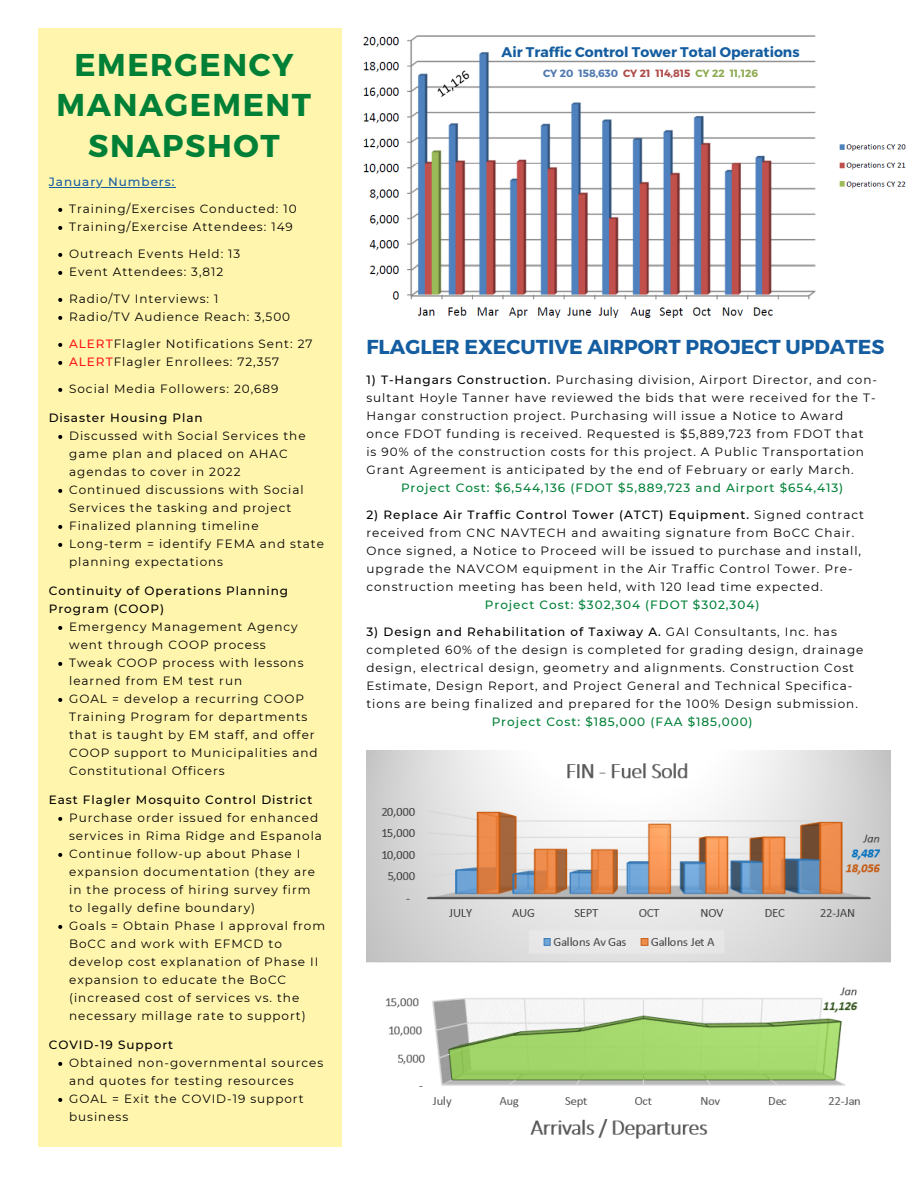
<style>
.page{position:relative;width:918px;height:1188px;background:#fff}
.page>*{position:absolute;margin:0;border:0;box-sizing:border-box;transform-origin:0 0}
.t1{font:700 31.5px "Montserrat";letter-spacing:.05em;color:#008037}
.t2{font:700 20.1px "Montserrat";color:#145da0}
.t3{font:700 13.95px "Montserrat";color:#145da0}
.t4{font:12px/18px "Montserrat";letter-spacing:.08em;color:#000}
.t5{font:500 12px "Montserrat";letter-spacing:.08em;color:#008037}
.t6{font:500 12px/18px "Montserrat";letter-spacing:.08em;color:#000}
.t7{font:500 12px "Montserrat";letter-spacing:.08em;color:#145da0}
.t8{font:700 10.5px "Montserrat";color:#5079b0}
.s1{font-weight:500;color:#ff1616}
.s2{color:#ad4b48}
.s3{color:#8eaa52}
.s4{font-weight:500}
</style>
<div class="page">
<div style="left:38px;top:29px;width:304px;height:1118px;background:#fff5ad"></div>
<img style="left:363px;top:35px;width:543px;height:283px">
<img style="left:366px;top:750px;width:525px;height:389px">
<svg style="left:58px;top:208px;width:4px;height:4px"></svg>
<svg style="left:58px;top:226px;width:4px;height:4px"></svg>
<svg style="left:58px;top:253px;width:4px;height:4px"></svg>
<svg style="left:58px;top:271px;width:4px;height:4px"></svg>
<svg style="left:58px;top:298px;width:4px;height:4px"></svg>
<svg style="left:58px;top:316px;width:4px;height:4px"></svg>
<svg style="left:58px;top:343px;width:4px;height:4px"></svg>
<svg style="left:58px;top:361px;width:4px;height:4px"></svg>
<svg style="left:58px;top:388px;width:4px;height:4px"></svg>
<svg style="left:58px;top:435px;width:4px;height:4px"></svg>
<svg style="left:58px;top:489px;width:4px;height:4px"></svg>
<svg style="left:58px;top:525px;width:4px;height:4px"></svg>
<svg style="left:58px;top:543px;width:4px;height:4px"></svg>
<svg style="left:58px;top:626px;width:4px;height:4px"></svg>
<svg style="left:58px;top:662px;width:4px;height:4px"></svg>
<svg style="left:58px;top:698px;width:4px;height:4px"></svg>
<svg style="left:58px;top:817px;width:4px;height:4px"></svg>
<svg style="left:58px;top:853px;width:4px;height:4px"></svg>
<svg style="left:58px;top:925px;width:4px;height:4px"></svg>
<svg style="left:58px;top:1062px;width:4px;height:4px"></svg>
<svg style="left:58px;top:1098px;width:4px;height:4px"></svg>
<hr style="left:49px;top:187px;width:127px;height:1px;background:#145da0">
<p class="t1" style="left:74px;top:44px;width:221px">EMERGENCY</p>
<p class="t1" style="left:57px;top:85px;width:256px">MANAGEMENT</p>
<p class="t1" style="left:88px;top:125px;width:193px">SNAPSHOT</p>
<p class="t7" style="left:49px;top:175px;width:127px">January Numbers:</p>
<p class="t4" style="left:69px;top:200px;width:229px">Training/Exercises Conducted: 10</p>
<p class="t4" style="left:69px;top:218px;width:225px">Training/Exercise Attendees: 149</p>
<p class="t4" style="left:69px;top:245px;width:173px">Outreach Events Held: 13</p>
<p class="t4" style="left:69px;top:263px;width:156px">Event Attendees: 3,812</p>
<p class="t4" style="left:69px;top:290px;width:151px">Radio/TV Interviews: 1</p>
<p class="t4" style="left:69px;top:308px;width:223px">Radio/TV Audience Reach: 3,500</p>
<p class="t4" style="left:69px;top:335px;width:245px"><span class="s1">ALERT</span>Flagler Notifications Sent: 27</p>
<p class="t4" style="left:69px;top:353px;width:212px"><span class="s1">ALERT</span>Flagler Enrollees: 72,357</p>
<p class="t4" style="left:69px;top:380px;width:211px">Social Media Followers: 20,689</p>
<p class="t4" style="left:69px;top:427px;width:238px">Discussed with Social Services the game plan and placed on AHAC agendas to cover in 2022</p>
<p class="t4" style="left:69px;top:481px;width:236px">Continued discussions with Social<br>Services the tasking and project</p>
<p class="t4" style="left:69px;top:517px;width:191px">Finalized planning timeline</p>
<p class="t4" style="left:69px;top:535px;width:256px">Long-term = identify FEMA and state planning expectations</p>
<p class="t6" style="left:49px;top:409px;width:156px">Disaster Housing Plan</p>
<p class="t6" style="left:49px;top:582px;width:241px">Continuity of Operations Planning<br>Program (COOP)</p>
<p class="t4" style="left:69px;top:618px;width:230px">Emergency Management Agency went through COOP process</p>
<p class="t4" style="left:69px;top:654px;width:236px">Tweak COOP process with lessons learned from EM test run</p>
<p class="t4" style="left:69px;top:690px;width:250px">GOAL = develop a recurring COOP<br>Training Program for departments that is taught by EM staff, and offer<br>COOP support to Municipalities and<br>Constitutional Officers</p>
<p class="t4" style="left:69px;top:809px;width:254px">Purchase order issued for enhanced services in Rima Ridge and Espanola</p>
<p class="t4" style="left:69px;top:845px;width:248px">Continue follow-up about Phase I expansion documentation (they are in the process of hiring survey firm to legally define boundary)</p>
<p class="t4" style="left:69px;top:917px;width:258px">Goals = Obtain Phase I approval from BoCC and work with EFMCD to develop cost explanation of Phase II expansion to educate the BoCC (increased cost of services vs. the necessary millage rate to support)</p>
<p class="t4" style="left:69px;top:1054px;width:256px">Obtained non-governmental sources and quotes for testing resources</p>
<p class="t4" style="left:69px;top:1090px;width:236px">GOAL = Exit the COVID-19 support business</p>
<p class="t6" style="left:49px;top:791px;width:265px">East Flagler Mosquito Control District</p>
<p class="t6" style="left:49px;top:1036px;width:126px">COVID-19 Support</p>
<p class="t3" style="left:502px;top:43px;width:299px">Air Traffic Control Tower Total Operations</p>
<p class="t8" style="left:543px;top:66px;width:217px">CY 20 158,630 <span class="s2">CY 21 114,815</span> <span class="s3">CY 22 11,126</span></p>
<p class="t2" style="left:366px;top:333px;width:519px">FLAGLER EXECUTIVE AIRPORT PROJECT UPDATES</p>
<p class="t4" style="left:366px;top:371px;width:512px"><span class="s4">1) T-Hangars Construction.</span> Purchasing division, Airport Director, and con&shy;sultant Hoyle Tanner have reviewed the bids that were received for the T-Hangar construction project. Purchasing will issue a Notice to Award once FDOT funding is received. Requested is $5,889,723 from FDOT that<br>is 90% of the construction costs for this project. A Public Transportation Grant Agreement is anticipated by the end of February or early March.</p>
<p class="t5" style="left:401px;top:480px;width:444px">Project Cost: $6,544,136 (FDOT $5,889,723 and Airport $654,413)</p>
<p class="t4" style="left:366px;top:506px;width:499px"><span class="s4">2) Replace Air Traffic Control Tower (ATCT) Equipment.</span> Signed contract received from CNC NAVTECH and awaiting signature from BoCC Chair.<br>Once signed, a Notice to Proceed will be issued to purchase and install, upgrade the NAVCOM equipment in the Air Traffic Control Tower. Pre&shy;construction meeting has been held, with 120 lead time expected.</p>
<p class="t5" style="left:485px;top:597px;width:276px">Project Cost: $302,304 (FDOT $302,304)</p>
<p class="t4" style="left:366px;top:623px;width:499px"><span class="s4">3) Design and Rehabilitation of Taxiway A.</span> GAI Consultants, Inc. has completed 60% of the design is completed for grading design, drainage design, electrical design, geometry and alignments. Construction Cost Estimate, Design Report, and Project General and Technical Specifica&shy;tions are being finalized and prepared for the 100% Design submission.</p>
<p class="t5" style="left:492px;top:714px;width:263px">Project Cost: $185,000 (FAA $185,000)</p>
</div>
